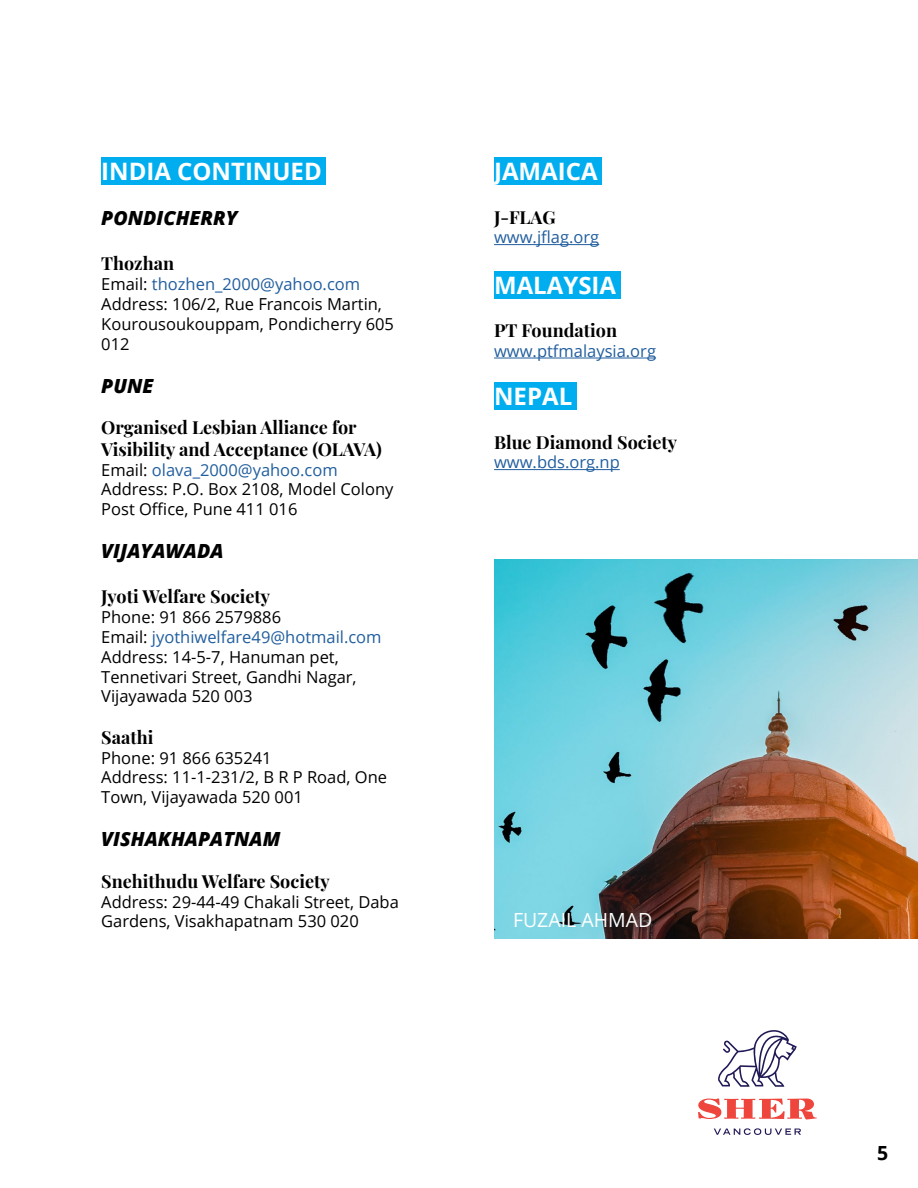
<style>
.page{position:relative;width:918px;height:1188px;background:#fff}
.page>*{position:absolute;margin:0;border:0;box-sizing:border-box;transform-origin:0 0}
.t1{font:700 24px "Open Sans";color:#fff}
.t2{font:italic 800 19.5px "Open Sans";color:#000}
.t3{font:19.5px "Open Sans";color:#fff}
.t4{font:700 19.5px "Open Sans";color:#000}
.t5{font:700 18px/21.6px "Playfair Display";color:#000}
.t6{font:16.5px/19.8px "Open Sans";color:#000}
.t7{font:16.5px "Open Sans";color:#215e9e}
.s1{color:#215e9e}
</style>
<div class="page">
<svg style="left:698px;top:1099px;width:119px;height:21px"></svg>
<svg style="left:714px;top:1128px;width:87px;height:7px"></svg>
<svg style="left:718px;top:1030px;width:79px;height:57px"></svg>
<div style="left:101px;top:158px;width:225px;height:27px;background:#00aeef"></div>
<div style="left:494px;top:158px;width:108px;height:27px;background:#00aeef"></div>
<hr style="left:494px;top:244px;width:105px;height:1px;background:#215e9e">
<div style="left:494px;top:271px;width:126px;height:27px;background:#00aeef"></div>
<hr style="left:494px;top:358px;width:162px;height:1px;background:#215e9e">
<div style="left:494px;top:383px;width:83px;height:27px;background:#00aeef"></div>
<hr style="left:494px;top:469px;width:126px;height:1px;background:#215e9e">
<img style="left:494px;top:559px;width:424px;height:380px">
<h1 class="t1" style="left:101px;top:155px;width:222px">INDIA CONTINUED</h1>
<p class="t2" style="left:101px;top:203px;width:138px">PONDICHERRY</p>
<p class="t5" style="left:101px;top:251px;width:74px">Thozhan</p>
<p class="t6" style="left:101px;top:274px;width:294px">Email: <span class="s1">thozhen_2000@yahoo.com<br></span>Address: 106/2, Rue Francois Martin,<br>Kourousoukouppam, Pondicherry 605<br>012</p>
<p class="t2" style="left:101px;top:371px;width:54px">PUNE</p>
<p class="t5" style="left:101px;top:415px;width:282px">Organised Lesbian Alliance for<br>Visibility and Acceptance (OLAVA)</p>
<p class="t6" style="left:101px;top:459px;width:294px">Email: <span class="s1">olava_2000@yahoo.com<br></span>Address: P.O. Box 2108, Model Colony<br>Post Office, Pune 411 016</p>
<p class="t2" style="left:101px;top:536px;width:124px">VIJAYAWADA</p>
<p class="t5" style="left:101px;top:584px;width:171px">Jyoti Welfare Society</p>
<p class="t6" style="left:101px;top:607px;width:282px">Phone: 91 866 2579886<br>Email: <span class="s1">jyothiwelfare49@hotmail.com<br></span>Address: 14-5-7, Hanuman pet,<br>Tennetivari Street, Gandhi Nagar,<br>Vijayawada 520 003</p>
<p class="t5" style="left:101px;top:725px;width:54px">Saathi</p>
<p class="t6" style="left:101px;top:747px;width:287px">Phone: 91 866 635241<br>Address: 11-1-231/2, B R P Road, One<br>Town, Vijayawada 520 001</p>
<p class="t2" style="left:101px;top:824px;width:181px">VISHAKHAPATNAM</p>
<p class="t5" style="left:101px;top:869px;width:230px">Snehithudu Welfare Society</p>
<p class="t6" style="left:101px;top:891px;width:299px">Address: 29-44-49 Chakali Street, Daba<br>Gardens, Visakhapatnam 530 020</p>
<h1 class="t1" style="left:494px;top:155px;width:105px">JAMAICA</h1>
<p class="t5" style="left:494px;top:204px;width:63px">J-FLAG</p>
<p class="t7" style="left:494px;top:226px;width:107px">www.jflag.org</p>
<h1 class="t1" style="left:494px;top:268px;width:124px">MALAYSIA</h1>
<p class="t5" style="left:494px;top:318px;width:124px">PT Foundation</p>
<p class="t7" style="left:494px;top:339px;width:163px">www.ptfmalaysia.org</p>
<h1 class="t1" style="left:494px;top:380px;width:80px">NEPAL</h1>
<p class="t5" style="left:494px;top:429px;width:185px">Blue Diamond Society</p>
<p class="t7" style="left:494px;top:451px;width:127px">www.bds.org.np</p>
<p class="t3" style="left:513px;top:906px;width:141px">FUZAIL AHMAD</p>
<p class="t4" style="left:877px;top:1139px;width:13px">5</p>
</div>
